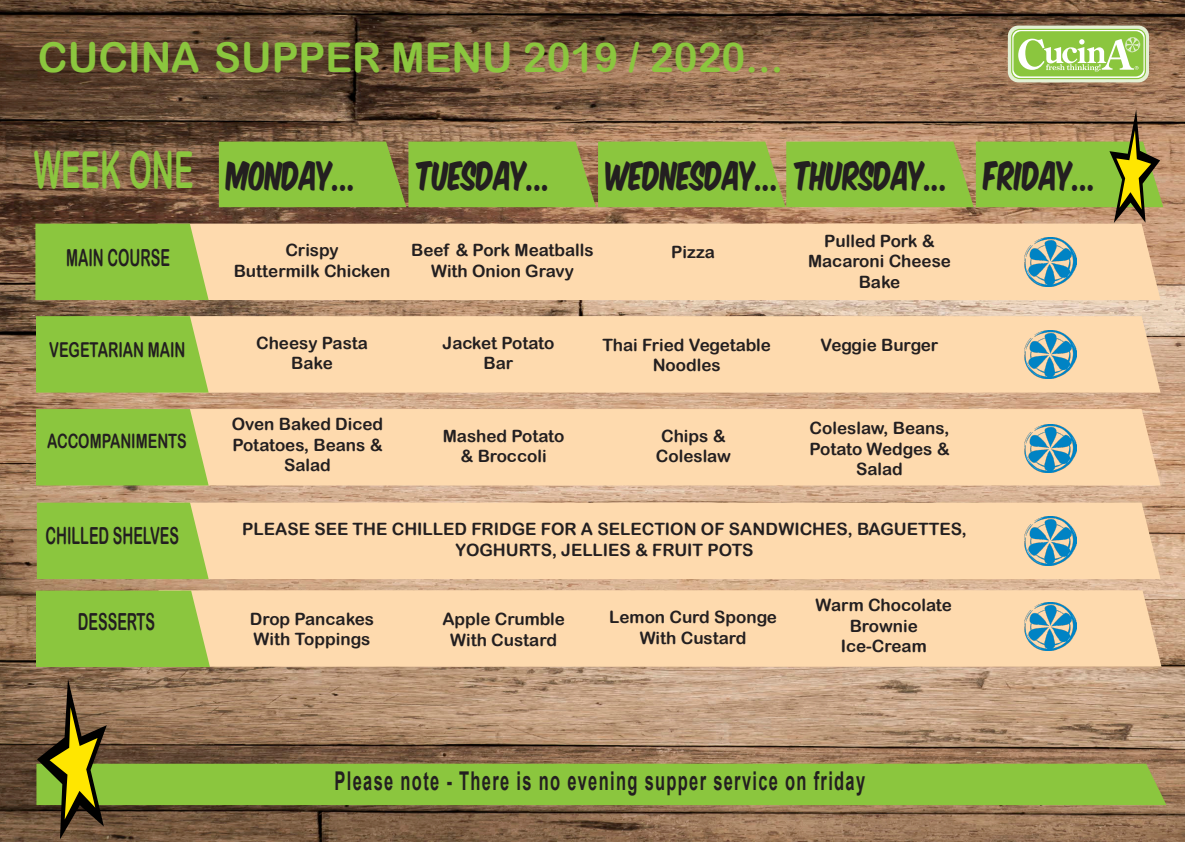
<style>
.page{position:relative;width:1185px;height:842px;background:#fff}
.page>*{position:absolute;margin:0;border:0;box-sizing:border-box;transform-origin:0 0}
.t1{font:51px "Arial Rounded MT Bold";color:#8bc63e;scale:.57 1}
.t2{font:41.1px "Arial Rounded MT Bold";color:#8bc63e}
.t3{font:33.1px "Komika Axis";color:#231f20;scale:.72 1}
.t4{font:700 25.9px "Arial";letter-spacing:.08em;color:#231f20;scale:.64 1}
.t5{font:23.5px "Arial Rounded MT Bold";color:#231f20;scale:.61 1}
.t6{font:20.5px "Arial Rounded MT Bold";color:#231f20;scale:.7 1}
.t7{font:19.8px "Arial Rounded MT Bold";color:#231f20;scale:.73 1}
.t8{font:17px/20.4px "Arial Rounded MT Bold";color:#231f20;text-align:center}
</style>
<div class="page">
<img style="left:0;top:0;width:1185px;height:842px">
<div style="left:209px;top:224px;width:951px;height:76px;background:#fedaae"></div>
<div style="left:209px;top:503px;width:951px;height:76px;background:#fedaae"></div>
<div style="left:209px;top:316px;width:951px;height:77px;background:#fedaae"></div>
<div style="left:209px;top:409px;width:951px;height:76px;background:#fedaae"></div>
<div style="left:210px;top:764px;width:956px;height:41px;background:#8bc63e"></div>
<div style="left:35px;top:224px;width:174px;height:76px;background:#8bc63e"></div>
<div style="left:37px;top:503px;width:172px;height:76px;background:#8bc63e"></div>
<svg style="left:36px;top:316px;width:173px;height:77px"></svg>
<div style="left:36px;top:409px;width:173px;height:76px;background:#8bc63e"></div>
<svg style="left:1008px;top:26px;width:141px;height:56px"></svg>
<div style="left:159px;top:590px;width:1002px;height:77px;background:#fedaae"></div>
<svg style="left:31px;top:591px;width:179px;height:251px"></svg>
<svg style="left:219px;top:94px;width:946px;height:168px"></svg>
<img style="left:1024px;top:238px;width:53px;height:48px">
<img style="left:1024px;top:330px;width:53px;height:48px">
<img style="left:1024px;top:424px;width:53px;height:48px">
<img style="left:1024px;top:517px;width:53px;height:48px">
<img style="left:1024px;top:602px;width:53px;height:49px">
<p class="t2" style="left:38px;top:33px;width:747px">CUCINA SUPPER MENU 2019 / 2020...</p>
<p class="t1" style="left:34px;top:140px;width:282px">WEEK ONE</p>
<p class="t3" style="left:227px;top:159px;width:181px">MONDAY...</p>
<p class="t3" style="left:417px;top:159px;width:187px">TUESDAY...</p>
<p class="t3" style="left:606px;top:159px;width:242px">WEDNESDAY...</p>
<p class="t3" style="left:795px;top:159px;width:215px">THURSDAY...</p>
<p class="t3" style="left:984px;top:159px;width:157px">FRIDAY...</p>
<p class="t5" style="left:66px;top:243px;width:172px">MAIN COURSE</p>
<p class="t8" style="left:285px;top:240px;width:55px">Crispy</p>
<p class="t8" style="left:234px;top:260px;width:158px">Buttermilk Chicken</p>
<p class="t8" style="left:411px;top:240px;width:184px">Beef &amp; Pork Meatballs<br>With Onion Gravy</p>
<p class="t8" style="left:671px;top:242px;width:45px">Pizza</p>
<p class="t8" style="left:824px;top:230px;width:112px">Pulled Pork &amp;</p>
<p class="t8" style="left:808px;top:251px;width:145px">Macaroni Cheese<br>Bake</p>
<p class="t6" style="left:49px;top:338px;width:196px">VEGETARIAN MAIN</p>
<p class="t8" style="left:256px;top:332px;width:113px">Cheesy Pasta</p>
<p class="t8" style="left:291px;top:353px;width:43px">Bake</p>
<p class="t8" style="left:443px;top:332px;width:113px">Jacket Potato</p>
<p class="t8" style="left:484px;top:353px;width:31px">Bar</p>
<p class="t8" style="left:602px;top:334px;width:170px">Thai Fried Vegetable</p>
<p class="t8" style="left:653px;top:355px;width:69px">Noodles</p>
<p class="t8" style="left:821px;top:334px;width:119px">Veggie Burger</p>
<p class="t7" style="left:47px;top:430px;width:193px">ACCOMPANIMENTS</p>
<p class="t8" style="left:232px;top:414px;width:153px">Oven Baked Diced</p>
<p class="t8" style="left:232px;top:434px;width:152px">Potatoes, Beans &amp;</p>
<p class="t8" style="left:284px;top:454px;width:48px">Salad</p>
<p class="t8" style="left:443px;top:425px;width:123px">Mashed Potato</p>
<p class="t8" style="left:460px;top:446px;width:88px">&amp; Broccoli</p>
<p class="t8" style="left:661px;top:425px;width:66px">Chips &amp;</p>
<p class="t8" style="left:656px;top:446px;width:76px">Coleslaw</p>
<p class="t8" style="left:810px;top:418px;width:141px">Coleslaw, Beans,</p>
<p class="t8" style="left:809px;top:438px;width:142px">Potato Wedges &amp;</p>
<p class="t8" style="left:856px;top:458px;width:48px">Salad</p>
<p class="t5" style="left:46px;top:522px;width:220px">CHILLED SHELVES</p>
<p class="t8" style="left:242px;top:519px;width:726px">PLEASE SEE THE CHILLED FRIDGE FOR A SELECTION OF SANDWICHES, BAGUETTES,</p>
<p class="t8" style="left:456px;top:539px;width:299px">YOGHURTS, JELLIES &amp; FRUIT POTS</p>
<p class="t5" style="left:78px;top:607px;width:128px">DESSERTS</p>
<p class="t8" style="left:250px;top:608px;width:126px">Drop Pancakes</p>
<p class="t8" style="left:254px;top:629px;width:118px">With Toppings</p>
<p class="t8" style="left:442px;top:609px;width:124px">Apple Crumble</p>
<p class="t8" style="left:450px;top:629px;width:108px">With Custard</p>
<p class="t8" style="left:609px;top:607px;width:169px">Lemon Curd Sponge</p>
<p class="t8" style="left:640px;top:627px;width:108px">With Custard</p>
<p class="t8" style="left:816px;top:595px;width:138px">Warm Chocolate</p>
<p class="t8" style="left:850px;top:615px;width:70px">Brownie</p>
<p class="t8" style="left:841px;top:636px;width:88px">Ice-Cream</p>
<p class="t4" style="left:335px;top:763px;width:831px">Please note - There is no evening supper service on friday</p>
</div>
